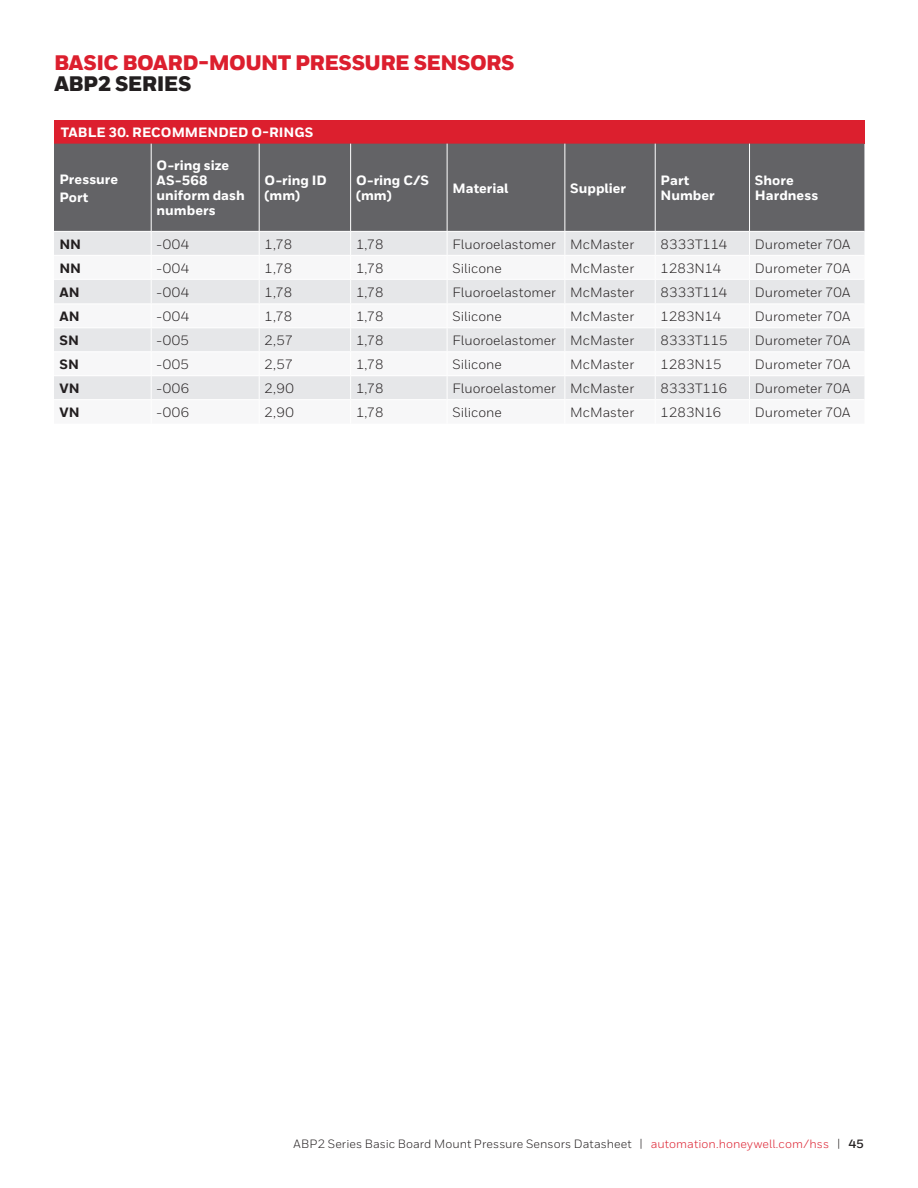
<style>
.page{position:relative;width:918px;height:1188px;background:#fff}
.page>*{position:absolute;margin:0;border:0;box-sizing:border-box;transform-origin:0 0}
.t1{font:900 21px "Honeywell Sans";letter-spacing:-.025em;color:#dc1f2e}
.t2{font:900 21px "Honeywell Sans";letter-spacing:-.025em;color:#231f20}
.t3{font:13.5px "Honeywell Sans";color:#231f20}
.t4{font:800 13.5px/15px "Honeywell Sans";color:#fff}
.t5{font:800 13.5px "Honeywell Sans";letter-spacing:.005em;color:#231f20}
.t6{font:12px "Honeywell Sans";letter-spacing:.005em;color:#231f20}
.s1{color:#dc1f2e}
.s2{font-weight:700}
</style>
<div class="page">
<div style="left:54px;top:120px;width:810px;height:24px;background:#dc1f2e"></div>
<div style="left:54px;top:144px;width:810px;height:87px;background:#636366"></div>
<div style="left:54px;top:232px;width:810px;height:23px;background:#e6e7e9"></div>
<svg style="left:54px;top:280px;width:810px;height:119px;fill:#e6e7e9"></svg>
<hr style="left:151px;top:144px;width:1px;height:87px;background:#fff">
<hr style="left:259px;top:144px;width:1px;height:87px;background:#fff">
<hr style="left:350px;top:144px;width:1px;height:87px;background:#fff">
<hr style="left:447px;top:144px;width:1px;height:87px;background:#fff">
<hr style="left:564px;top:144px;width:1px;height:87px;background:#fff">
<hr style="left:655px;top:144px;width:1px;height:87px;background:#fff">
<hr style="left:749px;top:144px;width:1px;height:87px;background:#fff">
<hr style="left:54px;top:304px;width:97px;height:1px;background:#fff">
<hr style="left:151px;top:304px;width:108px;height:1px;background:#fff">
<hr style="left:259px;top:304px;width:92px;height:1px;background:#fff">
<hr style="left:351px;top:304px;width:96px;height:1px;background:#fff">
<hr style="left:447px;top:304px;width:118px;height:1px;background:#fff">
<hr style="left:565px;top:304px;width:90px;height:1px;background:#fff">
<hr style="left:655px;top:304px;width:95px;height:1px;background:#fff">
<hr style="left:750px;top:304px;width:114px;height:1px;background:#fff">
<hr style="left:54px;top:327px;width:97px;height:1px;background:#fff">
<hr style="left:151px;top:327px;width:108px;height:1px;background:#fff">
<hr style="left:259px;top:327px;width:92px;height:1px;background:#fff">
<hr style="left:351px;top:327px;width:96px;height:1px;background:#fff">
<hr style="left:447px;top:327px;width:118px;height:1px;background:#fff">
<hr style="left:565px;top:327px;width:90px;height:1px;background:#fff">
<hr style="left:655px;top:327px;width:95px;height:1px;background:#fff">
<hr style="left:750px;top:327px;width:114px;height:1px;background:#fff">
<hr style="left:54px;top:351px;width:97px;height:1px;background:#fff">
<hr style="left:151px;top:351px;width:108px;height:1px;background:#fff">
<hr style="left:259px;top:351px;width:92px;height:1px;background:#fff">
<hr style="left:351px;top:351px;width:96px;height:1px;background:#fff">
<hr style="left:447px;top:351px;width:118px;height:1px;background:#fff">
<hr style="left:565px;top:351px;width:90px;height:1px;background:#fff">
<hr style="left:655px;top:351px;width:95px;height:1px;background:#fff">
<hr style="left:750px;top:351px;width:114px;height:1px;background:#fff">
<hr style="left:54px;top:375px;width:97px;height:1px;background:#fff">
<hr style="left:151px;top:375px;width:108px;height:1px;background:#fff">
<hr style="left:259px;top:375px;width:92px;height:1px;background:#fff">
<hr style="left:351px;top:375px;width:96px;height:1px;background:#fff">
<hr style="left:447px;top:375px;width:118px;height:1px;background:#fff">
<hr style="left:565px;top:375px;width:90px;height:1px;background:#fff">
<hr style="left:655px;top:375px;width:95px;height:1px;background:#fff">
<hr style="left:750px;top:375px;width:114px;height:1px;background:#fff">
<svg style="left:151px;top:232px;width:1px;height:167px"></svg>
<svg style="left:259px;top:232px;width:1px;height:167px"></svg>
<svg style="left:350px;top:232px;width:1px;height:167px"></svg>
<svg style="left:447px;top:232px;width:1px;height:167px"></svg>
<svg style="left:564px;top:232px;width:1px;height:167px"></svg>
<svg style="left:655px;top:232px;width:1px;height:167px"></svg>
<svg style="left:749px;top:232px;width:1px;height:167px"></svg>
<h1 class="t1" style="left:54px;top:50px;width:462px">BASIC BOARD-MOUNT PRESSURE SENSORS</h1>
<h1 class="t2" style="left:54px;top:71px;width:139px">ABP2 SERIES</h1>
<p class="t4" style="left:61px;top:125px;width:254px">TABLE 30. RECOMMENDED O-RINGS</p>
<p class="t4" style="left:59px;top:171px;width:60px;line-height:18px">Pressure<br>Port</p>
<p class="t4" style="left:157px;top:159px;width:74px">O-ring size</p>
<p class="t4" style="left:157px;top:174px;width:90px">AS-568 uniform dash numbers</p>
<p class="t4" style="left:265px;top:174px;width:64px">O-ring ID</p>
<p class="t4" style="left:265px;top:189px;width:37px">(mm)</p>
<p class="t4" style="left:356px;top:174px;width:75px">O-ring C/S</p>
<p class="t4" style="left:356px;top:189px;width:37px">(mm)</p>
<p class="t4" style="left:453px;top:181px;width:57px">Material</p>
<p class="t4" style="left:570px;top:181px;width:57px">Supplier</p>
<p class="t4" style="left:661px;top:174px;width:56px">Part<br>Number</p>
<p class="t4" style="left:755px;top:174px;width:65px">Shore<br>Hardness</p>
<p class="t5" style="left:59px;top:236px;width:23px">NN</p>
<p class="t3" style="left:157px;top:236px;width:34px">-004</p>
<p class="t3" style="left:265px;top:236px;width:29px">1,78</p>
<p class="t3" style="left:356px;top:236px;width:29px">1,78</p>
<p class="t3" style="left:453px;top:236px;width:105px">Fluoroelastomer</p>
<p class="t3" style="left:570px;top:236px;width:65px">McMaster</p>
<p class="t3" style="left:661px;top:236px;width:68px">8333T114</p>
<p class="t3" style="left:755px;top:236px;width:97px">Durometer 70A</p>
<p class="t5" style="left:59px;top:260px;width:23px">NN</p>
<p class="t3" style="left:157px;top:260px;width:34px">-004</p>
<p class="t3" style="left:265px;top:260px;width:29px">1,78</p>
<p class="t3" style="left:356px;top:260px;width:29px">1,78</p>
<p class="t3" style="left:453px;top:260px;width:51px">Silicone</p>
<p class="t3" style="left:570px;top:260px;width:65px">McMaster</p>
<p class="t3" style="left:661px;top:260px;width:62px">1283N14</p>
<p class="t3" style="left:755px;top:260px;width:97px">Durometer 70A</p>
<p class="t5" style="left:59px;top:284px;width:22px">AN</p>
<p class="t3" style="left:157px;top:284px;width:34px">-004</p>
<p class="t3" style="left:265px;top:284px;width:29px">1,78</p>
<p class="t3" style="left:356px;top:284px;width:29px">1,78</p>
<p class="t3" style="left:453px;top:284px;width:105px">Fluoroelastomer</p>
<p class="t3" style="left:570px;top:284px;width:65px">McMaster</p>
<p class="t3" style="left:661px;top:284px;width:68px">8333T114</p>
<p class="t3" style="left:755px;top:284px;width:97px">Durometer 70A</p>
<p class="t5" style="left:59px;top:308px;width:22px">AN</p>
<p class="t3" style="left:157px;top:308px;width:34px">-004</p>
<p class="t3" style="left:265px;top:308px;width:29px">1,78</p>
<p class="t3" style="left:356px;top:308px;width:29px">1,78</p>
<p class="t3" style="left:453px;top:308px;width:51px">Silicone</p>
<p class="t3" style="left:570px;top:308px;width:65px">McMaster</p>
<p class="t3" style="left:661px;top:308px;width:62px">1283N14</p>
<p class="t3" style="left:755px;top:308px;width:97px">Durometer 70A</p>
<p class="t5" style="left:59px;top:332px;width:21px">SN</p>
<p class="t3" style="left:157px;top:332px;width:34px">-005</p>
<p class="t3" style="left:265px;top:332px;width:30px">2,57</p>
<p class="t3" style="left:356px;top:332px;width:29px">1,78</p>
<p class="t3" style="left:453px;top:332px;width:105px">Fluoroelastomer</p>
<p class="t3" style="left:570px;top:332px;width:65px">McMaster</p>
<p class="t3" style="left:661px;top:332px;width:68px">8333T115</p>
<p class="t3" style="left:755px;top:332px;width:97px">Durometer 70A</p>
<p class="t5" style="left:59px;top:356px;width:21px">SN</p>
<p class="t3" style="left:157px;top:356px;width:34px">-005</p>
<p class="t3" style="left:265px;top:356px;width:30px">2,57</p>
<p class="t3" style="left:356px;top:356px;width:29px">1,78</p>
<p class="t3" style="left:453px;top:356px;width:51px">Silicone</p>
<p class="t3" style="left:570px;top:356px;width:65px">McMaster</p>
<p class="t3" style="left:661px;top:356px;width:62px">1283N15</p>
<p class="t3" style="left:755px;top:356px;width:97px">Durometer 70A</p>
<p class="t5" style="left:59px;top:380px;width:22px">VN</p>
<p class="t3" style="left:157px;top:380px;width:34px">-006</p>
<p class="t3" style="left:265px;top:380px;width:31px">2,90</p>
<p class="t3" style="left:356px;top:380px;width:29px">1,78</p>
<p class="t3" style="left:453px;top:380px;width:105px">Fluoroelastomer</p>
<p class="t3" style="left:570px;top:380px;width:65px">McMaster</p>
<p class="t3" style="left:661px;top:380px;width:68px">8333T116</p>
<p class="t3" style="left:755px;top:380px;width:97px">Durometer 70A</p>
<p class="t5" style="left:59px;top:404px;width:22px">VN</p>
<p class="t3" style="left:157px;top:404px;width:34px">-006</p>
<p class="t3" style="left:265px;top:404px;width:31px">2,90</p>
<p class="t3" style="left:356px;top:404px;width:29px">1,78</p>
<p class="t3" style="left:453px;top:404px;width:51px">Silicone</p>
<p class="t3" style="left:570px;top:404px;width:65px">McMaster</p>
<p class="t3" style="left:661px;top:404px;width:62px">1283N16</p>
<p class="t3" style="left:755px;top:404px;width:97px">Durometer 70A</p>
<p class="t6" style="left:294px;top:1136px;width:572px">ABP2 Series Basic Board Mount Pressure Sensors Datasheet | <span class="s1">automation.honeywell.com/hss</span> | <span class="s2">45</span></p>
</div>
